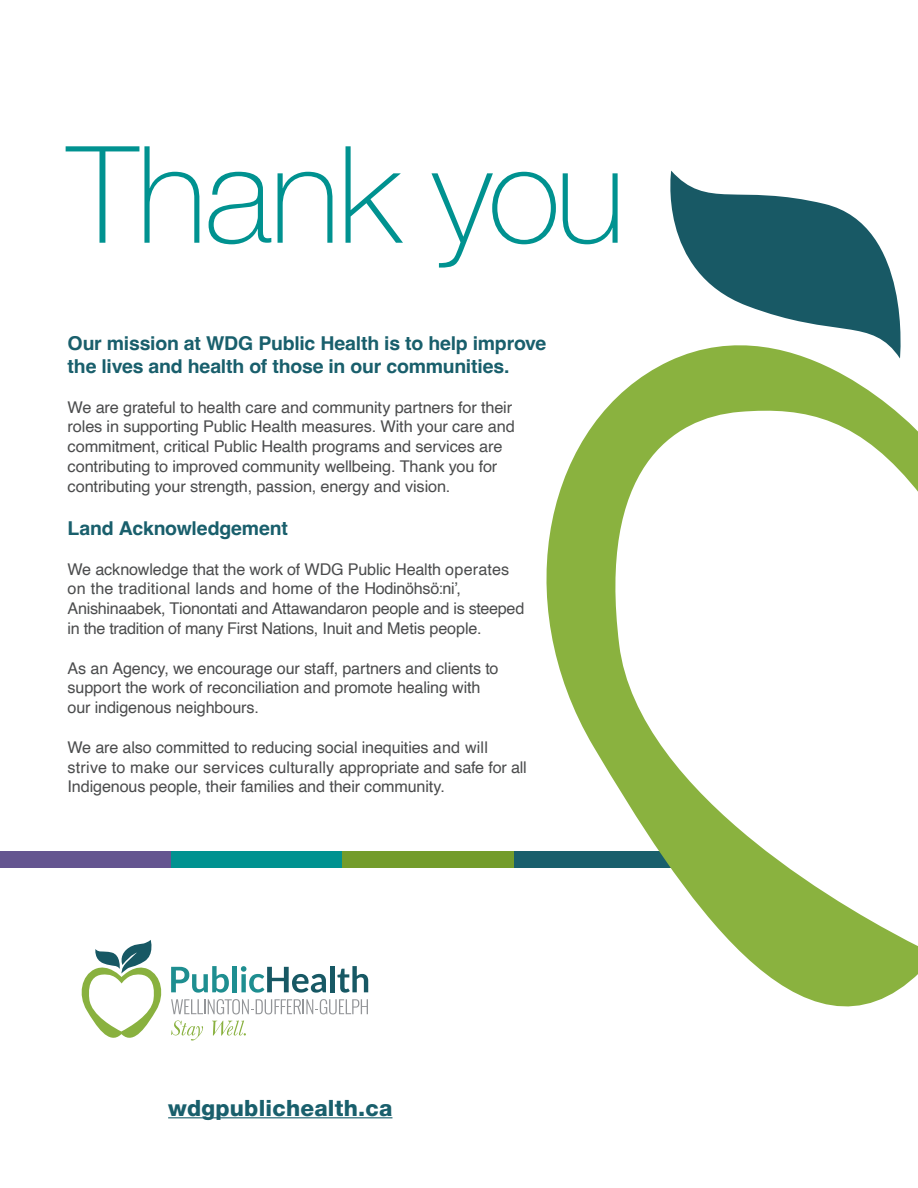
<style>
.page{position:relative;width:918px;height:1188px;background:#fff}
.page>*{position:absolute;margin:0;border:0;box-sizing:border-box;transform-origin:0 0}
.t1{font:100 135px "Helvetica Neue LT Pro";letter-spacing:-.02em;color:#009290}
.t2{font:800 22.5px "Helvetica Neue LT Pro";letter-spacing:.01em;color:#195f6c}
.t3{font:700 19.05px/23.4px "Helvetica";letter-spacing:-.01em;color:#195f6c}
.t4{font:16.2px/19.8px "Helvetica";letter-spacing:-.01em;color:#4b4c4d}
</style>
<div class="page">
<div style="left:0;top:852px;width:171px;height:16px;background:#645590"></div>
<div style="left:171px;top:852px;width:171px;height:16px;background:#009290"></div>
<div style="left:342px;top:852px;width:172px;height:16px;background:#739c2b"></div>
<hr style="left:168px;top:1117px;width:224px;height:1px;background:#195f6c">
<svg style="left:171px;top:966px;width:58px;height:27px"></svg>
<div style="left:232px;top:966px;width:5px;height:26px;background:#1e8e90"></div>
<svg style="left:241px;top:966px;width:85px;height:27px"></svg>
<div style="left:330px;top:966px;width:5px;height:26px;background:#175864"></div>
<svg style="left:337px;top:966px;width:31px;height:27px"></svg>
<svg style="left:171px;top:999px;width:197px;height:15px"></svg>
<svg style="left:171px;top:1020px;width:32px;height:21px"></svg>
<svg style="left:212px;top:1020px;width:34px;height:16px"></svg>
<svg style="left:81px;top:940px;width:81px;height:98px"></svg>
<svg style="left:670px;top:171px;width:228px;height:129px;fill:#185965"></svg>
<svg style="left:507px;top:300px;width:411px;height:707px"></svg>
<h1 class="t1" style="left:68px;top:118px;width:559px">Thank you</h1>
<p class="t3" style="left:68px;top:333px;width:480px">Our mission at WDG Public Health is to help improve the lives and health of those in our communities.</p>
<p class="t4" style="left:68px;top:398px;width:449px">We are grateful to health care and community partners for their roles in supporting Public Health measures. With your care and commitment, critical Public Health programs and services are contributing to improved community wellbeing. Thank you for contributing your strength, passion, energy and vision.</p>
<p class="t3" style="left:68px;top:519px;width:222px">Land Acknowledgement</p>
<p class="t4" style="left:68px;top:560px;width:458px">We acknowledge that the work of WDG Public Health operates on the traditional lands and home of the Hodinöhsö:ni’, Anishinaabek, Tionontati and Attawandaron people and is steeped in the tradition of many First Nations, Inuit and Metis people.</p>
<p class="t4" style="left:68px;top:659px;width:432px">As an Agency, we encourage our staff, partners and clients to support the work of reconciliation and promote healing with our indigenous neighbours.</p>
<p class="t4" style="left:68px;top:738px;width:461px">We are also committed to reducing social inequities and will strive to make our services culturally appropriate and safe for all<br>Indigenous people, their families and their community.</p>
<h2 class="t2" style="left:168px;top:1094px;width:226px">wdgpublichealth.ca</h2>
</div>
